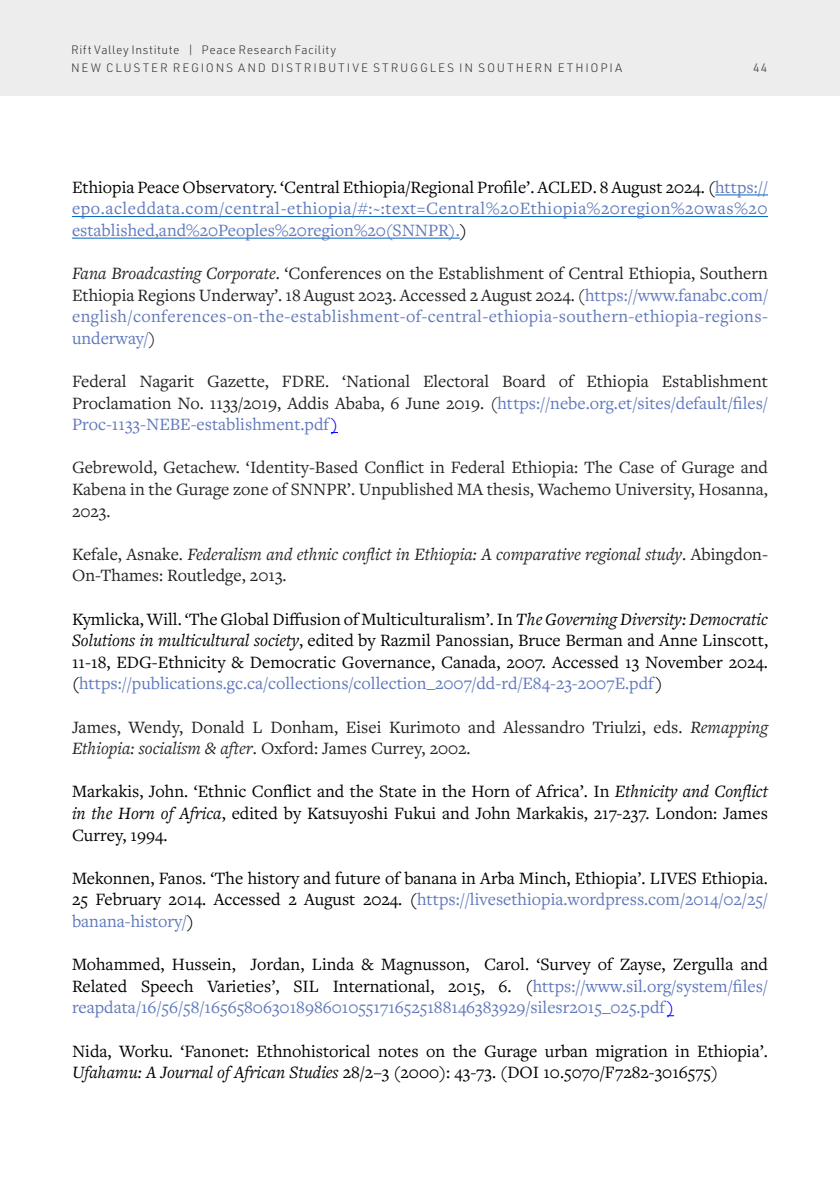
<style>
.page{position:relative;width:840px;height:1188px;background:#fff}
.page>*{position:absolute;margin:0;border:0;box-sizing:border-box;transform-origin:0 0}
.t1{font:18px/21.6px "Freight Text Pro";color:#000;text-align:justify}
.t2{font:18px/21.6px "Freight Text Pro";letter-spacing:.025em;color:#5f78bb;text-align:justify}
.t3{font:18px/21.6px "Freight Text Pro";color:#222;text-align:justify}
.t4{font:18px/21.6px "Freight Text Pro";color:#252525;text-align:justify}
.t5{font:italic 18px/21.6px "Freight Text Pro";color:#222}
.t6{font:300 12px/18px "URWDIN";letter-spacing:.14em;color:#383839}
.s1{color:#000}
.s2{font-style:italic;color:#222}
.s3{color:#222}
.s4{color:#5f78bb}
.s5{color:#00f}
.s6{font-style:normal}
.s7{font-style:italic}
</style>
<div class="page">
<div style="left:0;top:0;width:840px;height:96px;background:#ededee"></div>
<hr style="left:715px;top:195px;width:53px;height:1px;background:#0563c1">
<hr style="left:72px;top:216px;width:696px;height:1px;background:#0563c1">
<hr style="left:72px;top:238px;width:388px;height:1px;background:#0563c1">
<p class="t6" style="left:71px;top:40px;width:553px">Rift Valley Institute | Peace Research Facility<br>NEW CLUSTER REGIONS AND DISTRIBUTIVE STRUGGLES IN SOUTHERN ETHIOPIA</p>
<p class="t6" style="left:753px;top:58px;width:15px">44</p>
<p class="t2" style="left:72px;top:175px;width:697px"><span class="s1">Ethiopia Peace Observatory. ‘Central Ethiopia/Regional Profile’. ACLED. 8 August 2024. (</span>https:// epo.acleddata.com/central-ethiopia/#:~:text=Central%20Ethiopia%20region%20was%20 established,and%20Peoples%20region%20(SNNPR).<span class="s1">)</span></p>
<p class="t2" style="left:72px;top:262px;width:698px"><span class="s2">Fana Broadcasting Corporate</span><span class="s3">. ‘Conferences on the Establishment of Central Ethiopia, Southern Ethiopia Regions Underway’. 18 August 2023. Accessed 2 August 2024. (</span>https://www.fanabc.com/ english/conferences-on-the-establishment-of-central-ethiopia-southern-ethiopia-regions&shy;underway/<span class="s3">)</span></p>
<p class="t3" style="left:72px;top:370px;width:698px">Federal Nagarit Gazette, FDRE. ‘National Electoral Board of Ethiopia Establishment Proclamation No. 1133/2019, Addis Ababa, 6 June 2019. (<span class="s4">https://nebe.org.et/sites/default/files/ Proc-1133-NEBE-establishment.pdf</span><span class="s5">)</span></p>
<p class="t4" style="left:72px;top:456px;width:698px">Gebrewold, Getachew. ‘Identity-Based Conflict in Federal Ethiopia: The Case of Gurage and Kabena in the Gurage zone of SNNPR’. Unpublished MA thesis, Wachemo University, Hosanna, 2023.</p>
<p class="t5" style="left:72px;top:543px;width:697px"><span class="s6">Kefale, Asnake.</span> Federalism and ethnic conflict in Ethiopia: A comparative regional study<span class="s6">. Abingdon-<br>On-Thames: Routledge, 2013.</span></p>
<p class="t1" style="left:72px;top:607px;width:698px">Kymlicka, Will. ‘The Global Diffusion of Multiculturalism’. In <span class="s7">The Governing Diversity: Democratic Solutions in multicultural society</span>, edited by Razmil Panossian, Bruce Berman and Anne Linscott, 11-18, EDG-Ethnicity &amp; Democratic Governance, Canada, 2007. Accessed 13 November 2024. (<span class="s4">https://publications.gc.ca/collections/collection_2007/dd-rd/E84-23-2007E.pdf</span>)</p>
<p class="t3" style="left:72px;top:715px;width:698px">James, Wendy, Donald L Donham, Eisei Kurimoto and Alessandro Triulzi, eds. <span class="s7">Remapping<br>Ethiopia: socialism &amp; after</span>. Oxford: James Currey, 2002.</p>
<p class="t1" style="left:72px;top:780px;width:697px">Markakis, John. ‘Ethnic Conflict and the State in the Horn of Africa’. In <span class="s7">Ethnicity and Conflict in the Horn of Africa</span>, edited by Katsuyoshi Fukui and John Markakis, 217-237. London: James Currey, 1994.</p>
<p class="t1" style="left:72px;top:867px;width:698px">Mekonnen, Fanos. ‘The history and future of banana in Arba Minch, Ethiopia’. LIVES Ethiopia.<br>25 February 2014. Accessed 2 August 2024. (<span class="s4">https://livesethiopia.wordpress.com/2014/02/25/ banana-history/</span>)</p>
<p class="t1" style="left:72px;top:953px;width:698px">Mohammed, Hussein, Jordan, Linda &amp; Magnusson, Carol. ‘Survey of Zayse, Zergulla and Related Speech Varieties’, SIL International, 2015, 6. (<span class="s4">https://www.sil.org/system/files/ reapdata/16/56/58/165658063018986010551716525188146383929/silesr2015_025.pdf</span><span class="s5">)</span></p>
<p class="t1" style="left:72px;top:1039px;width:697px">Nida, Worku. ‘Fanonet: Ethnohistorical notes on the Gurage urban migration in Ethiopia’.<br><span class="s7">Ufahamu: A Journal of African Studies</span> 28/2–3 (2000): 43-73. (DOI 10.5070/F7282-3016575)</p>
</div>
